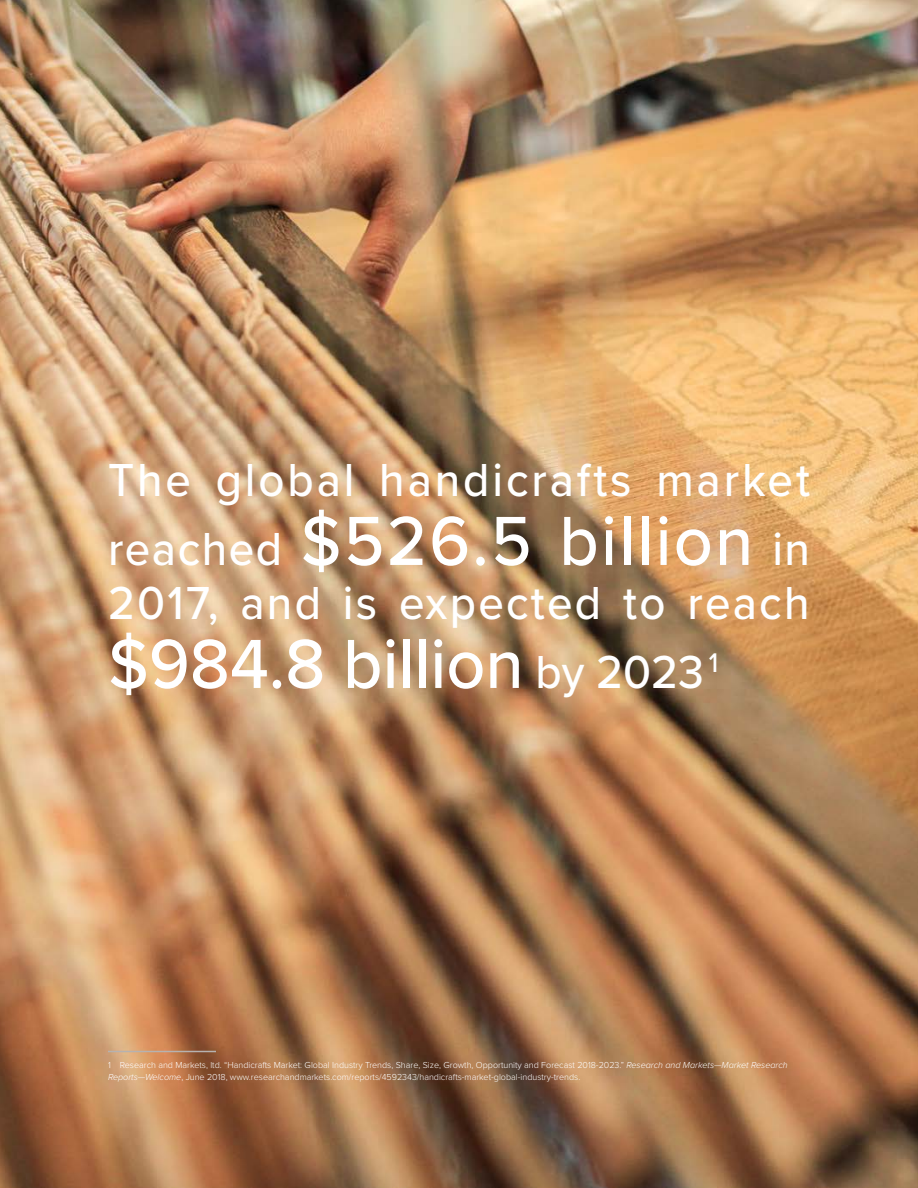
<style>
.page{position:relative;width:918px;height:1188px;background:#fff}
.page>*{position:absolute;margin:0;border:0;box-sizing:border-box;transform-origin:0 0}
.t1{font:500 72px "Proxima Nova";letter-spacing:.015em;color:#fff;scale:.95 1}
.t2{font:500 48px "Proxima Nova";letter-spacing:.065em;color:#fff;scale:.95 1}
.t3{font:300 9px/12px "Proxima Nova";color:#fff}
.s1{font-size:48px}
.s2{font-style:italic}
</style>
<div class="page">
<img style="left:0;top:0;width:918px;height:1188px">
<hr style="left:108px;top:1051px;width:108px;height:1px;background:#b6b2b0">
<h2 class="t2" style="left:108px;top:444px;width:740px">The global handicrafts market</h2>
<h1 class="t1" style="left:108px;top:487px;width:740px"><span class="s1">reached</span> $526.5 billion <span class="s1">in</span></h1>
<h2 class="t2" style="left:108px;top:567px;width:740px">2017, and is expected to reach</h2>
<h1 class="t1" style="left:108px;top:610px;width:644px">$984.8 billion <span class="s1">by 2023</span> <sup>1</sup></h1>
<p class="t3" style="left:108px;top:1059px;width:681px">1 Research and Markets, ltd. “Handicrafts Market: Global Industry Trends, Share, Size, Growth, Opportunity and Forecast 2018-2023.” <span class="s2">Research and Markets—Market Research<br>Reports—Welcome</span>, June 2018, www.researchandmarkets.com/reports/4592343/handicrafts-market-global-industry-trends.</p>
</div>
